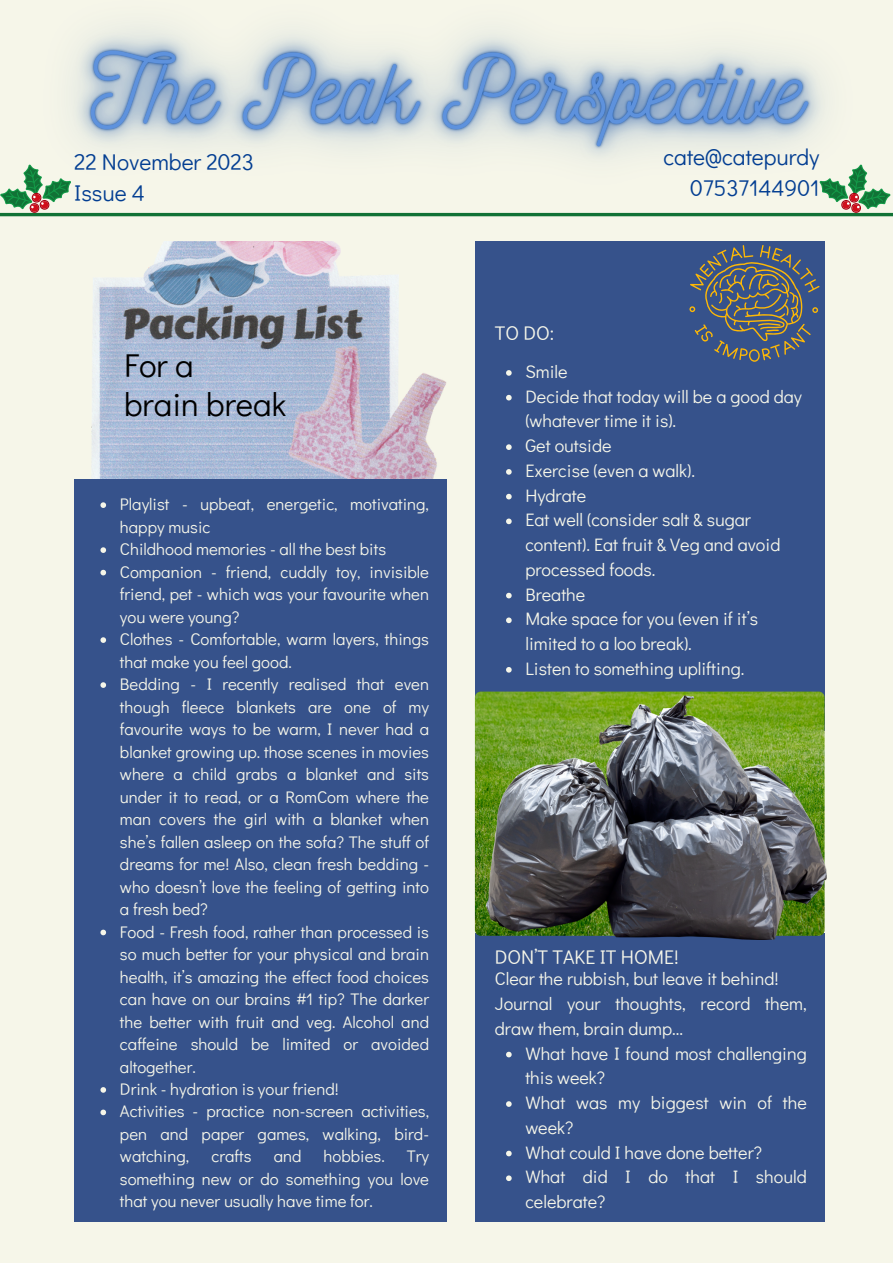
<style>
.page{position:relative;width:893px;height:1264px;background:#fff}
.page>*{position:absolute;margin:0;border:0;box-sizing:border-box;transform-origin:0 0}
.t1{font:33px "Didact Gothic";color:#000}
.t2{font:22.8px "Didact Gothic";color:#033e92}
.t3{font:19.8px "Didact Gothic";color:#f6f6e9}
.t4{font:18px/24.8px "Didact Gothic";color:#f6f6e9}
.t5{font:16.8px/22.5px "Didact Gothic";color:#f6f6e9;text-align:justify}
</style>
<div class="page">
<div style="left:0;top:0;width:892px;height:1262px;background:#f6f6e9"></div>
<img style="left:91px;top:245px;width:355px;height:234px">
<div style="left:475px;top:933px;width:349px;height:288px;background:#36528b"></div>
<div style="left:475px;top:242px;width:349px;height:488px;background:#36528b"></div>
<div style="left:74px;top:479px;width:372px;height:742px;background:#36528b"></div>
<img style="left:475px;top:691px;width:349px;height:244px;border-radius:6px">
<img style="left:487px;top:695px;width:339px;height:244px">
<svg style="left:689px;top:245px;width:130px;height:117px"></svg>
<img style="left:0;top:28px;width:892px;height:217px">
<svg style="left:506px;top:1051px;width:5px;height:6px"></svg>
<svg style="left:506px;top:1101px;width:5px;height:5px"></svg>
<svg style="left:506px;top:1150px;width:5px;height:6px"></svg>
<svg style="left:506px;top:1175px;width:5px;height:6px"></svg>
<svg style="left:100px;top:502px;width:6px;height:6px"></svg>
<svg style="left:100px;top:547px;width:6px;height:6px"></svg>
<svg style="left:100px;top:570px;width:6px;height:5px"></svg>
<svg style="left:100px;top:637px;width:6px;height:6px"></svg>
<svg style="left:100px;top:682px;width:6px;height:6px"></svg>
<svg style="left:100px;top:929px;width:6px;height:6px"></svg>
<svg style="left:100px;top:1087px;width:6px;height:5px"></svg>
<svg style="left:100px;top:1109px;width:6px;height:6px"></svg>
<svg style="left:506px;top:370px;width:5px;height:6px"></svg>
<svg style="left:506px;top:395px;width:5px;height:5px"></svg>
<svg style="left:506px;top:444px;width:5px;height:6px"></svg>
<svg style="left:506px;top:469px;width:5px;height:5px"></svg>
<svg style="left:506px;top:494px;width:5px;height:5px"></svg>
<svg style="left:506px;top:518px;width:5px;height:6px"></svg>
<svg style="left:506px;top:592px;width:5px;height:6px"></svg>
<svg style="left:506px;top:617px;width:5px;height:6px"></svg>
<svg style="left:506px;top:667px;width:5px;height:5px"></svg>
<svg style="left:0;top:164px;width:71px;height:49px"></svg>
<p class="t2" style="left:74px;top:146px;width:181px">22 November 2023</p>
<p class="t2" style="left:74px;top:177px;width:72px">Issue 4</p>
<p class="t1" style="left:124px;top:342px;width:71px">For a</p>
<p class="t1" style="left:124px;top:382px;width:163px">brain break</p>
<p class="t5" style="left:120px;top:492px;width:310px">Playlist - upbeat, energetic, motivating, happy music</p>
<p class="t5" style="left:120px;top:537px;width:267px">Childhood memories - all the best bits</p>
<p class="t5" style="left:120px;top:560px;width:310px">Companion - friend, cuddly toy, invisible friend, pet - which was your favourite when you were young?</p>
<p class="t5" style="left:120px;top:627px;width:310px">Clothes - Comfortable, warm layers, things that make you feel good.</p>
<p class="t5" style="left:120px;top:672px;width:310px">Bedding - I recently realised that even though fleece blankets are one of my favourite ways to be warm, I never had a blanket growing up. those scenes in movies where a child grabs a blanket and sits under it to read, or a RomCom where the man covers the girl with a blanket when she’s fallen asleep on the sofa? The stuff of dreams for me! Also, clean fresh bedding - who doesn’t love the feeling of getting into a fresh bed?</p>
<p class="t5" style="left:120px;top:919px;width:310px">Food - Fresh food, rather than processed is so much better for your physical and brain health, it’s amazing the effect food choices can have on our brains #1 tip? The darker the better with fruit and veg. Alcohol and caffeine should be limited or avoided altogether.</p>
<p class="t5" style="left:120px;top:1077px;width:220px">Drink - hydration is your friend!</p>
<p class="t5" style="left:120px;top:1099px;width:310px">Activities - practice non-screen activities, pen and paper games, walking, bird&shy;watching,</p>
<p class="t5" style="left:211px;top:1144px;width:42px">crafts</p>
<p class="t5" style="left:274px;top:1144px;width:29px">and</p>
<p class="t5" style="left:323px;top:1144px;width:63px">hobbies.</p>
<p class="t5" style="left:120px;top:1144px;width:310px;text-indent:287px">Try something new or do something you love that you never usually have time for.</p>
<p class="t3" style="left:494px;top:319px;width:61px">TO DO:</p>
<p class="t2" style="left:663px;top:141px;width:158px">cate@catepurdy</p>
<p class="t2" style="left:690px;top:172px;width:131px">07537144901</p>
<p class="t4" style="left:525px;top:358px;width:44px">Smile</p>
<p class="t4" style="left:525px;top:383px;width:278px">Decide that today will be a good day (whatever time it is).</p>
<p class="t4" style="left:525px;top:433px;width:88px">Get outside</p>
<p class="t4" style="left:525px;top:457px;width:171px">Exercise (even a walk).</p>
<p class="t4" style="left:525px;top:482px;width:62px">Hydrate</p>
<p class="t4" style="left:525px;top:507px;width:256px">Eat well (consider salt &amp; sugar content). Eat fruit &amp; Veg and avoid processed foods.</p>
<p class="t4" style="left:525px;top:581px;width:61px">Breathe</p>
<p class="t4" style="left:525px;top:606px;width:234px">Make space for you (even if it’s limited to a loo break).</p>
<p class="t4" style="left:525px;top:655px;width:220px">Listen to something uplifting.</p>
<p class="t3" style="left:494px;top:943px;width:185px">DON’T TAKE IT HOME!</p>
<p class="t4" style="left:494px;top:966px;width:285px">Clear the rubbish, but leave it behind!</p>
<p class="t4" style="left:494px;top:990px;width:313px">Journal your thoughts, record them, draw them, brain dump...</p>
<p class="t4" style="left:525px;top:1040px;width:283px">What have I found most challenging this week?</p>
<p class="t4" style="left:525px;top:1089px;width:283px">What was my biggest win of the week?</p>
<p class="t4" style="left:525px;top:1139px;width:238px">What could I have done better?</p>
<p class="t4" style="left:525px;top:1163px;width:283px">What did I do that I should celebrate?</p>
</div>
